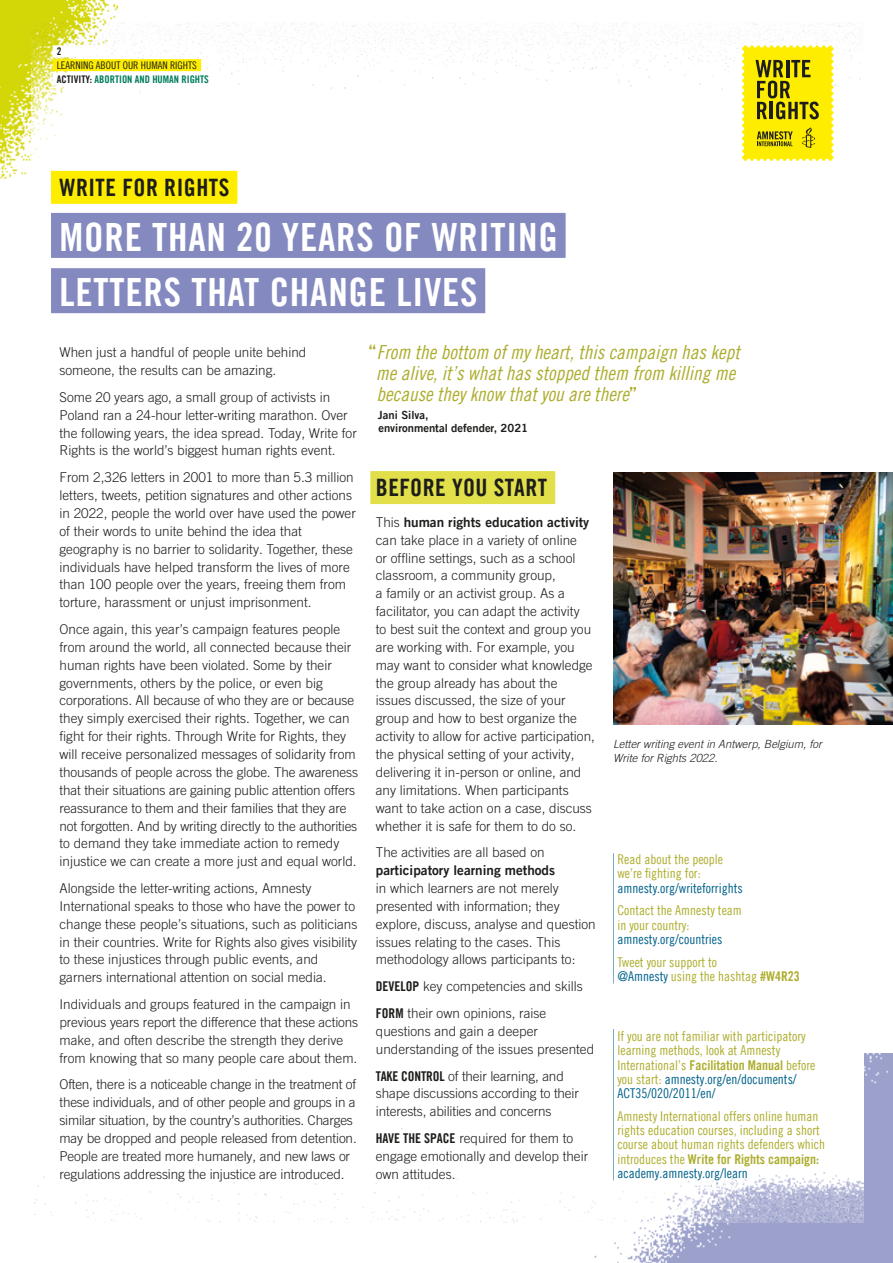
<style>
.page{position:relative;width:893px;height:1263px;background:#fff}
.page>*{position:absolute;margin:0;border:0;box-sizing:border-box;transform-origin:0 0}
.Act_Header_26_34_W{font:39px "Amnesty Trade Gothic Bd Cn 20";letter-spacing:.02em;color:#fff}
.Act_Header_34_40_K_L{font:39px "Amnesty Trade Gothic Bd Cn 20";letter-spacing:.02em;color:#fff}
.Activity_tab_16_26_G{font:24px "Amnesty Trade Gothic Bd Cn 20";letter-spacing:.02em;color:#1d1d1b}
.Pull_quote{font:19.5px/21px "Amnesty Trade Gothic Cn 18 Obl";color:#adad2e}
.body_text{font:300 13.5px/17.9px "Amnesty Trade Gothic";color:#1d1d1b}
.Side_Bar_ATG_Cn_9{font:13.5px/14.2px "Amnesty Trade Gothic Cn 18";color:#adad2e}
.Side_Bar_Side_Line_H{font:13.5px/14.2px "Amnesty Trade Gothic Cn 18";color:#adad2e}
.t1{font:italic 300 11.25px/13.5px "Amnesty Trade Gothic";color:#1d1d1b}
.t2{font:11.25px/13.5px "Amnesty Trade Gothic Bd 2";color:#1d1d1b}
.t3{font:10.5px "Amnesty Trade Gothic Bd Cn 20";color:#007d5c}
.t4{font:10.5px "Amnesty Trade Gothic Cn 18";color:#1d1d1b}
.t5{font:10.5px "Amnesty Trade Gothic Bd Cn 20";color:#1d1d1b}
.s1{color:#1d1d1b}
.s2{font-family:"Amnesty Trade Gothic Bd Cn 20"}
.s3{font-family:"Amnesty Trade Gothic Bd 2";font-weight:400}
.s4{font-family:"Amnesty Trade Gothic Bd Cn 20";font-weight:400}
.s5{color:#00628b}
</style>
<div class="page">
<img style="left:594px;top:1053px;width:299px;height:210px">
<img style="left:0;top:0;width:119px;height:178px">
<img style="left:32px;top:22px;width:831px;height:1200px">
<img style="left:480px;top:1018px;width:383px;height:203px">
<img style="left:613px;top:472px;width:280px;height:252px">
<hr style="left:613px;top:1029px;width:1px;height:151px;background:#00628b">
<hr style="left:613px;top:853px;width:1px;height:130px;background:#00628b">
<div style="left:370px;top:471px;width:185px;height:33px;background:#e1e04a"></div>
<div style="left:51px;top:171px;width:186px;height:33px;background:#ffed00"></div>
<div style="left:51px;top:213px;width:515px;height:45px;background:#848abf"></div>
<div style="left:51px;top:268px;width:434px;height:45px;background:#848abf"></div>
<svg style="left:742px;top:45px;width:91px;height:116px;background:#dbcc0f"></svg>
<div style="left:53px;top:59px;width:148px;height:12px;background:#ffed00"></div>
<div style="left:53px;top:73px;width:160px;height:12px;background:#fff"></div>
<div style="left:53px;top:45px;width:40px;height:12px;background:#fff"></div>
<p class="t5" style="left:57px;top:45px;width:6px">2</p>
<p class="t4" style="left:57px;top:59px;width:141px">LEARNING ABOUT OUR HUMAN RIGHTS</p>
<p class="t3" style="left:57px;top:72px;width:154px"><span class="s1">ACTIVITY:</span> ABORTION AND HUMAN RIGHTS</p>
<p class="Activity_tab_16_26_G" style="left:60px;top:173px;width:171px">WRITE FOR RIGHTS</p>
<p class="Act_Header_26_34_W" style="left:60px;top:214px;width:500px">MORE THAN 20 YEARS OF WRITING</p>
<p class="Act_Header_34_40_K_L" style="left:60px;top:269px;width:419px">LETTERS THAT CHANGE LIVES</p>
<p class="body_text" style="left:60px;top:343px;width:248px">When just a handful of people unite behind someone, the results can be amazing.</p>
<p class="body_text" style="left:60px;top:388px;width:299px">Some 20 years ago, a small group of activists in Poland ran a 24-hour letter-writing marathon. Over the following years, the idea spread. Today, Write for Rights is the world’s biggest human rights event.</p>
<p class="body_text" style="left:60px;top:468px;width:298px">From 2,326 letters in 2001 to more than 5.3 million letters, tweets, petition signatures and other actions in 2022, people the world over have used the power of their words to unite behind the idea that geography is no barrier to solidarity. Together, these individuals have helped transform the lives of more than 100 people over the years, freeing them from torture, harassment or unjust imprisonment.</p>
<p class="body_text" style="left:60px;top:620px;width:300px">Once again, this year’s campaign features people from around the world, all connected because their human rights have been violated. Some by their governments, others by the police, or even big corporations. All because of who they are or because they simply exercised their rights. Together, we can fight for their rights. Through Write for Rights, they will receive personalized messages of solidarity from thousands of people across the globe. The awareness that their situations are gaining public attention offers reassurance to them and their families that they are not forgotten. And by writing directly to the authorities to demand they take immediate action to remedy injustice we can create a more just and equal world.</p>
<p class="body_text" style="left:60px;top:879px;width:299px">Alongside the letter-writing actions, Amnesty International speaks to those who have the power to change these people’s situations, such as politicians in their countries. Write for Rights also gives visibility to these injustices through public events, and garners international attention on social media.</p>
<p class="body_text" style="left:60px;top:995px;width:300px">Individuals and groups featured in the campaign in previous years report the difference that these actions make, and often describe the strength they derive from knowing that so many people care about them.</p>
<p class="body_text" style="left:60px;top:1075px;width:299px">Often, there is a noticeable change in the treatment of these individuals, and of other people and groups in a similar situation, by the country’s authorities. Charges may be dropped and people released from detention.<br>People are treated more humanely, and new laws or regulations addressing the injustice are introduced.</p>
<p class="Pull_quote" style="left:376px;top:341px;width:365px;text-indent:-8px"><span class="s2">“</span>From the bottom of my heart, this campaign has kept me alive, it’s what has stopped them from killing me because they know that you are there<span class="s2">”</span></p>
<p class="t2" style="left:378px;top:408px;width:152px">Jani Silva,<br>environmental defender, 2021</p>
<p class="Activity_tab_16_26_G" style="left:376px;top:473px;width:173px">BEFORE YOU START</p>
<p class="body_text" style="left:376px;top:513px;width:221px">This <span class="s3">human rights education activity </span>can take place in a variety of online<br>or offline settings, such as a school classroom, a community group,<br>a family or an activist group. As a facilitator, you can adapt the activity<br>to best suit the context and group you are working with. For example, you may want to consider what knowledge the group already has about the issues discussed, the size of your group and how to best organize the activity to allow for active participation, the physical setting of your activity, delivering it in-person or online, and any limitations. When participants want to take action on a case, discuss whether it is safe for them to do so.</p>
<p class="body_text" style="left:376px;top:843px;width:221px">The activities are all based on <span class="s3">participatory learning methods<br></span>in which learners are not merely presented with information; they explore, discuss, analyse and question issues relating to the cases. This methodology allows participants to:</p>
<p class="body_text" style="left:376px;top:977px;width:208px"><span class="s4">DEVELOP</span> key competencies and skills</p>
<p class="body_text" style="left:376px;top:1004px;width:220px"><span class="s4">FORM</span> their own opinions, raise questions and gain a deeper understanding of the issues presented</p>
<p class="body_text" style="left:376px;top:1067px;width:205px"><span class="s4">TAKE CONTROL</span> of their learning, and shape discussions according to their interests, abilities and concerns</p>
<p class="body_text" style="left:376px;top:1129px;width:214px"><span class="s4">HAVE THE SPACE</span> required for them to engage emotionally and develop their own attitudes.</p>
<p class="t1" style="left:613px;top:737px;width:210px">Letter writing event in Antwerp, Belgium, for<br>Write for Rights 2022.</p>
<p class="Side_Bar_ATG_Cn_9" style="left:617px;top:852px;width:127px">Read about the people we’re fighting for: <span class="s5">amnesty.org/writeforrights</span></p>
<p class="Side_Bar_ATG_Cn_9" style="left:617px;top:903px;width:126px">Contact the Amnesty team in your country: <span class="s5">amnesty.org/countries</span></p>
<p class="Side_Bar_Side_Line_H" style="left:617px;top:954px;width:184px">Tweet your support to<br><span class="s5">@Amnesty</span> using the hashtag <span class="s2">#W4R23</span></p>
<p class="Side_Bar_ATG_Cn_9" style="left:617px;top:1029px;width:199px">If you are not familiar with participatory learning methods, look at Amnesty International’s <span class="s2">Facilitation Manual</span> before you start: <span class="s5">amnesty.org/en/documents/ ACT35/020/2011/en/</span></p>
<p class="Side_Bar_Side_Line_H" style="left:617px;top:1109px;width:209px">Amnesty International offers online human rights education courses, including a short course about human rights defenders which introduces the <span class="s2">Write for Rights campaign: </span><span class="s5">academy.amnesty.org/learn</span></p>
</div>
